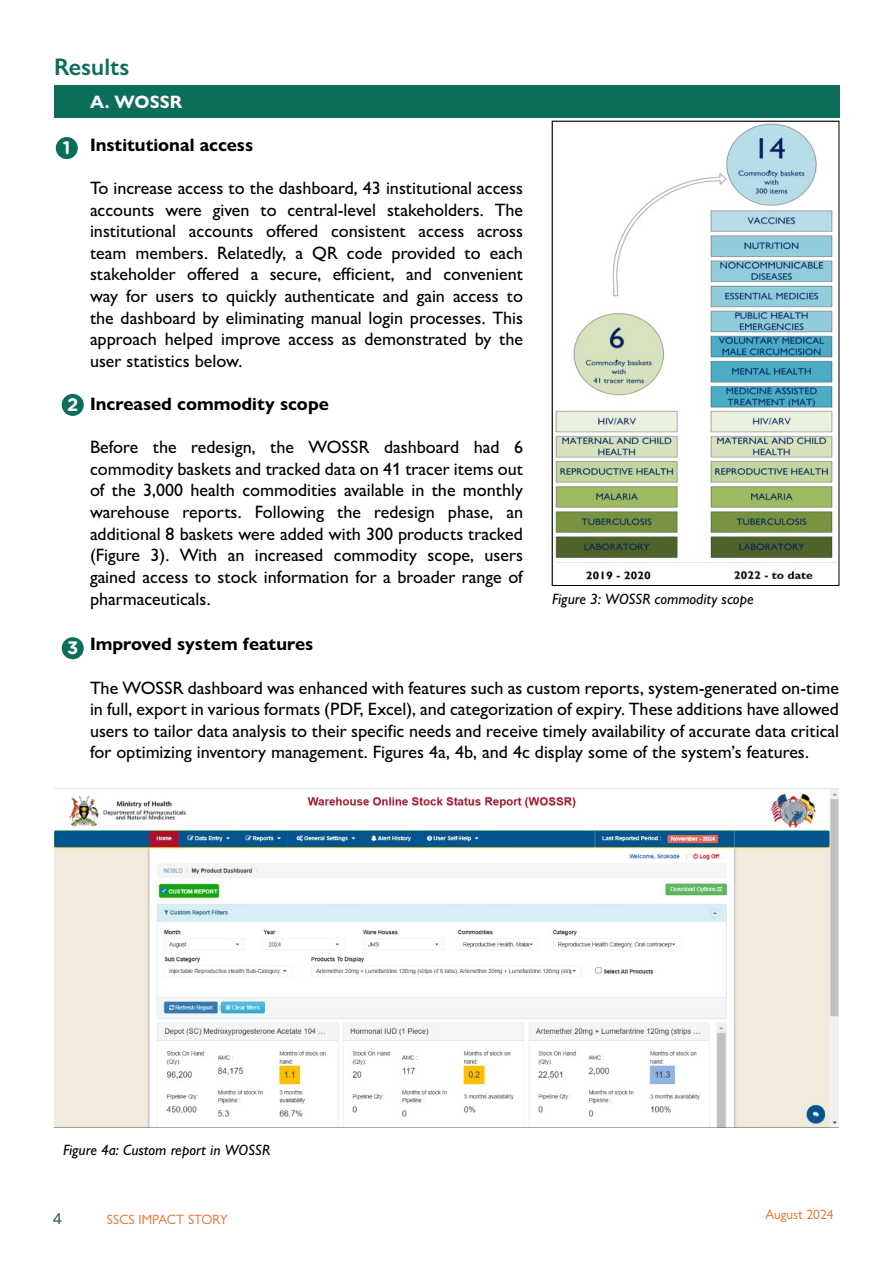
<style>
.page{position:relative;width:893px;height:1263px;background:#fff}
.page>*{position:absolute;margin:0;border:0;box-sizing:border-box;transform-origin:0 0}
.t1{font:600 24px "Gill Sans Nova";color:#0d6d5b}
.t2{font:500 18px/21.6px "Gill Sans Nova";color:#000;text-align:justify}
.t3{font:700 18px "Gill Sans Nova";color:#000}
.t4{font:700 18px "Gill Sans Nova";color:#fff}
.t5{font:700 18px "Gotham Rnd";color:#fff}
.t6{font:italic 500 15px "Gill Sans Nova";color:#000}
.t7{font:15px "Open Sans";color:#10522f}
.t8{font:13.5px "Gill Sans Nova";color:#db6e2d}
</style>
<div class="page">
<div style="left:54px;top:85px;width:786px;height:33px;background:#0d6d5b"></div>
<img style="left:555px;top:123px;width:282px;height:457px">
<div style="left:552px;top:121px;width:287px;height:465px;border:1px solid #000"></div>
<div style="left:56px;top:137px;width:22px;height:22px;background:#0d6d5b;border-radius:50%"></div>
<div style="left:62px;top:394px;width:22px;height:22px;background:#0d6d5b;border-radius:50%"></div>
<div style="left:62px;top:637px;width:22px;height:22px;background:#0d6d5b;border-radius:50%"></div>
<img style="left:54px;top:788px;width:785px;height:339px">
<h1 class="t1" style="left:54px;top:52px;width:77px">Results</h1>
<p class="t5" style="left:63px;top:135px;width:9px">1</p>
<p class="t5" style="left:67px;top:391px;width:13px">2</p>
<p class="t4" style="left:90px;top:90px;width:94px">A. WOSSR</p>
<p class="t3" style="left:90px;top:134px;width:165px">Institutional access</p>
<p class="t2" style="left:90px;top:177px;width:435px">To increase access to the dashboard, 43 institutional access accounts were given to central-level stakeholders. The institutional accounts offered consistent access across team members. Relatedly, a QR code provided to each stakeholder offered a secure, efficient, and convenient way for users to quickly authenticate and gain access to the dashboard by eliminating manual login processes. This approach helped improve access as demonstrated by the user statistics below.</p>
<p class="t3" style="left:90px;top:393px;width:240px">Increased commodity scope</p>
<p class="t2" style="left:90px;top:436px;width:435px">Before the redesign, the WOSSR dashboard had 6 commodity baskets and tracked data on 41 tracer items out of the 3,000 health commodities available in the monthly warehouse reports. Following the redesign phase, an additional 8 baskets were added with 300 products tracked (Figure 3). With an increased commodity scope, users gained access to stock information for a broader range of pharmaceuticals.</p>
<p class="t6" style="left:552px;top:589px;width:203px">Figure 3: WOSSR commodity scope</p>
<p class="t5" style="left:67px;top:635px;width:13px">3</p>
<p class="t3" style="left:90px;top:633px;width:225px">Improved system features</p>
<p class="t2" style="left:90px;top:676px;width:751px">The WOSSR dashboard was enhanced with features such as custom reports, system-generated on-time in full, export in various formats (PDF, Excel), and categorization of expiry. These additions have allowed users to tailor data analysis to their specific needs and receive timely availability of accurate data critical for optimizing inventory management. Figures 4a, 4b, and 4c display some of the system’s features.</p>
<p class="t6" style="left:63px;top:1141px;width:209px">Figure 4a: Custom report in WOSSR</p>
<p class="t7" style="left:53px;top:1208px;width:10px">4</p>
<p class="t8" style="left:107px;top:1211px;width:122px">SSCS IMPACT STORY</p>
<p class="t8" style="left:765px;top:1206px;width:70px">August 2024</p>
</div>
